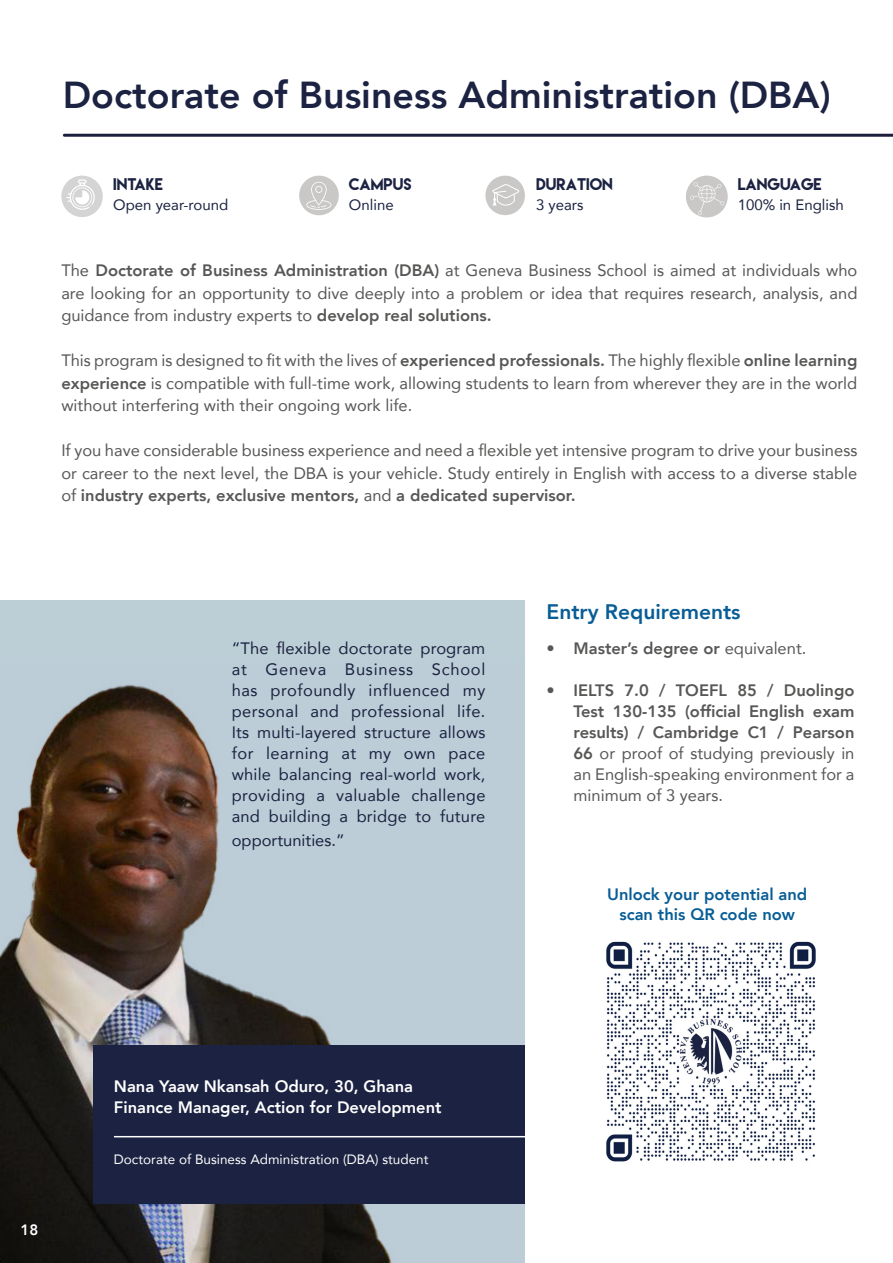
<style>
.page{position:relative;width:893px;height:1263px;background:#fff}
.page>*{position:absolute;margin:0;border:0;box-sizing:border-box;transform-origin:0 0}
.t1{font:800 37.5px "Avenir";color:#1c2241}
.t2{font:800 21px "Avenir";color:#085d96}
.t3{font:16.5px/22.5px "Avenir";color:#575756;text-align:justify}
.t4{font:16.5px/21px "Avenir";letter-spacing:.015em;color:#1c2241;text-align:justify}
.t5{font:800 16.5px/21px "Avenir";color:#585756;text-align:justify}
.t6{font:800 16.5px/21.6px "Avenir";color:#fff}
.t7{font:800 16.5px/19.8px "Avenir";color:#085d96;text-align:center}
.t8{font:15px "Avenir";color:#1c2241}
.t9{font:15px "Lemon Milk";color:#1c2241}
.t10{font:800 15px "Avenir";color:#fff}
.t11{font:13.5px "Avenir";color:#fff}
.s1{font-weight:800}
.s2{font-weight:400}
</style>
<div class="page">
<div style="left:0;top:601px;width:525px;height:662px;background:#bdcfd6"></div>
<img style="left:0;top:684px;width:392px;height:579px">
<hr style="left:64px;top:134px;width:829px;height:3px;background:#1b1f3d">
<div style="left:61px;top:176px;width:42px;height:41px;background:#d4d4d5;border-radius:50%"></div>
<svg style="left:66px;top:179px;width:29px;height:31px"></svg>
<div style="left:299px;top:176px;width:40px;height:39px;background:#c9c8c7;border-radius:50%"></div>
<svg style="left:306px;top:182px;width:25px;height:28px"></svg>
<div style="left:485px;top:176px;width:40px;height:39px;background:#c9c8c7;border-radius:50%"></div>
<svg style="left:492px;top:184px;width:27px;height:22px"></svg>
<div style="left:686px;top:176px;width:42px;height:41px;background:#c9c8c7;border-radius:50%"></div>
<svg style="left:690px;top:182px;width:34px;height:33px"></svg>
<div style="left:94px;top:1045px;width:431px;height:159px;background:#1c2241"></div>
<hr style="left:114px;top:1136px;width:413px;height:1px;background:#fff">
<img style="left:606px;top:941px;width:210px;height:221px">
<h1 class="t1" style="left:63px;top:71px;width:769px">Doctorate of Business Administration (DBA)</h1>
<p class="t9" style="left:113px;top:174px;width:51px">INTAKE</p>
<p class="t8" style="left:113px;top:195px;width:117px">Open year-round</p>
<p class="t9" style="left:349px;top:174px;width:64px">CAMPUS</p>
<p class="t8" style="left:349px;top:195px;width:46px">Online</p>
<p class="t9" style="left:536px;top:174px;width:78px">DURATION</p>
<p class="t8" style="left:536px;top:195px;width:49px">3 years</p>
<p class="t9" style="left:738px;top:174px;width:86px">LANGUAGE</p>
<p class="t8" style="left:738px;top:195px;width:108px">100% in English</p>
<p class="t3" style="left:61px;top:260px;width:798px">The <span class="s1">Doctorate of Business Administration (DBA)</span> at Geneva Business School is aimed at individuals who are looking for an opportunity to dive deeply into a problem or idea that requires research, analysis, and guidance from industry experts to <span class="s1">develop real solutions.</span></p>
<p class="t3" style="left:61px;top:350px;width:797px">This program is designed to fit with the lives of <span class="s1">experienced professionals.</span> The highly flexible <span class="s1">online learning experience</span> is compatible with full-time work, allowing students to learn from wherever they are in the world without interfering with their ongoing work life.</p>
<p class="t3" style="left:61px;top:440px;width:797px">If you have considerable business experience and need a flexible yet intensive program to drive your business or career to the next level, the DBA is your vehicle. Study entirely in English with access to a diverse stable of <span class="s1">industry experts, exclusive mentors,</span> and <span class="s1">a dedicated supervisor.</span></p>
<p class="t4" style="left:232px;top:638px;width:255px">“The flexible doctorate program at Geneva Business School has profoundly influenced my personal and professional life.<br>Its multi-layered structure allows for learning at my own pace while balancing real-world work, providing a valuable challenge and building a bridge to future</p>
<p class="t4" style="left:232px;top:830px;width:114px">opportunities.”</p>
<p class="t2" style="left:546px;top:598px;width:196px">Entry Requirements</p>
<p class="t5" style="left:546px;top:638px;width:261px">• Master’s degree or <span class="s2">equivalent.</span></p>
<p class="t5" style="left:573px;top:680px;width:282px;text-indent:-27px">• IELTS 7.0 / TOEFL 85 / Duolingo Test 130-135 (official English exam results) / Cambridge C1 / Pearson 66 <span class="s2">or proof of studying previously in an English-speaking environment for a minimum of 3 years.</span></p>
<p class="t7" style="left:607px;top:885px;width:202px">Unlock your potential and scan this QR code now</p>
<p class="t10" style="left:21px;top:1219px;width:19px">18</p>
<p class="t6" style="left:114px;top:1075px;width:329px">Nana Yaaw Nkansah Oduro, 30, Ghana<br>Finance Manager, Action for Development</p>
<p class="t11" style="left:114px;top:1150px;width:316px">Doctorate of Business Administration (DBA) student</p>
</div>
